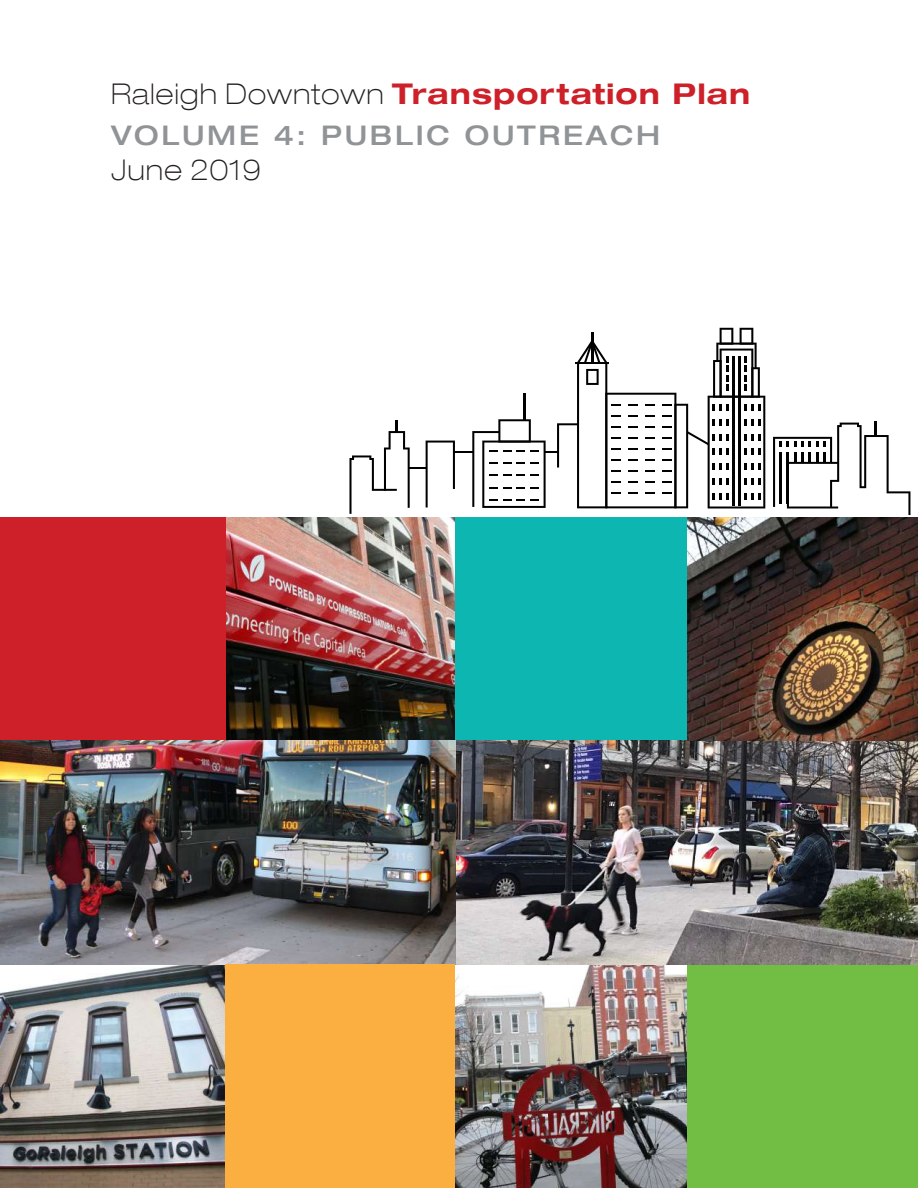
<style>
.page{position:relative;width:918px;height:1188px;background:#fff}
.page>*{position:absolute;margin:0;border:0;box-sizing:border-box;transform-origin:0 0}
.t1{font:700 expanded 28.5px "Helvetica Neue LT Com";letter-spacing:.035em;color:#cd2029}
.t2{font:100 expanded 28.5px "Helvetica Neue LT Com";letter-spacing:.035em;color:#231f20}
.t3{font:500 expanded 27px "Helvetica Neue LT Com";letter-spacing:.1em;color:#919496}
.s1{font-weight:100;color:#231f20}
</style>
<div class="page">
<img style="left:455px;top:964px;width:232px;height:224px">
<img style="left:0;top:964px;width:226px;height:224px">
<img style="left:226px;top:518px;width:229px;height:223px">
<div style="left:0;top:518px;width:226px;height:223px;background:#cd2029"></div>
<div style="left:687px;top:964px;width:231px;height:224px;background:#72be44"></div>
<div style="left:455px;top:518px;width:232px;height:223px;background:#0eb6b1"></div>
<img style="left:0;top:741px;width:917px;height:223px">
<img style="left:687px;top:518px;width:231px;height:223px">
<div style="left:226px;top:964px;width:229px;height:224px;background:#faaf40"></div>
<svg style="left:773px;top:422px;width:137px;height:93px"></svg>
<svg style="left:349px;top:328px;width:416px;height:186px"></svg>
<p class="t1" style="left:111px;top:76px;width:641px"><span class="s1">Raleigh Downtown</span> Transportation Plan</p>
<p class="t3" style="left:111px;top:118px;width:551px">VOLUME 4: PUBLIC OUTREACH</p>
<p class="t2" style="left:111px;top:152px;width:151px">June 2019</p>
</div>
